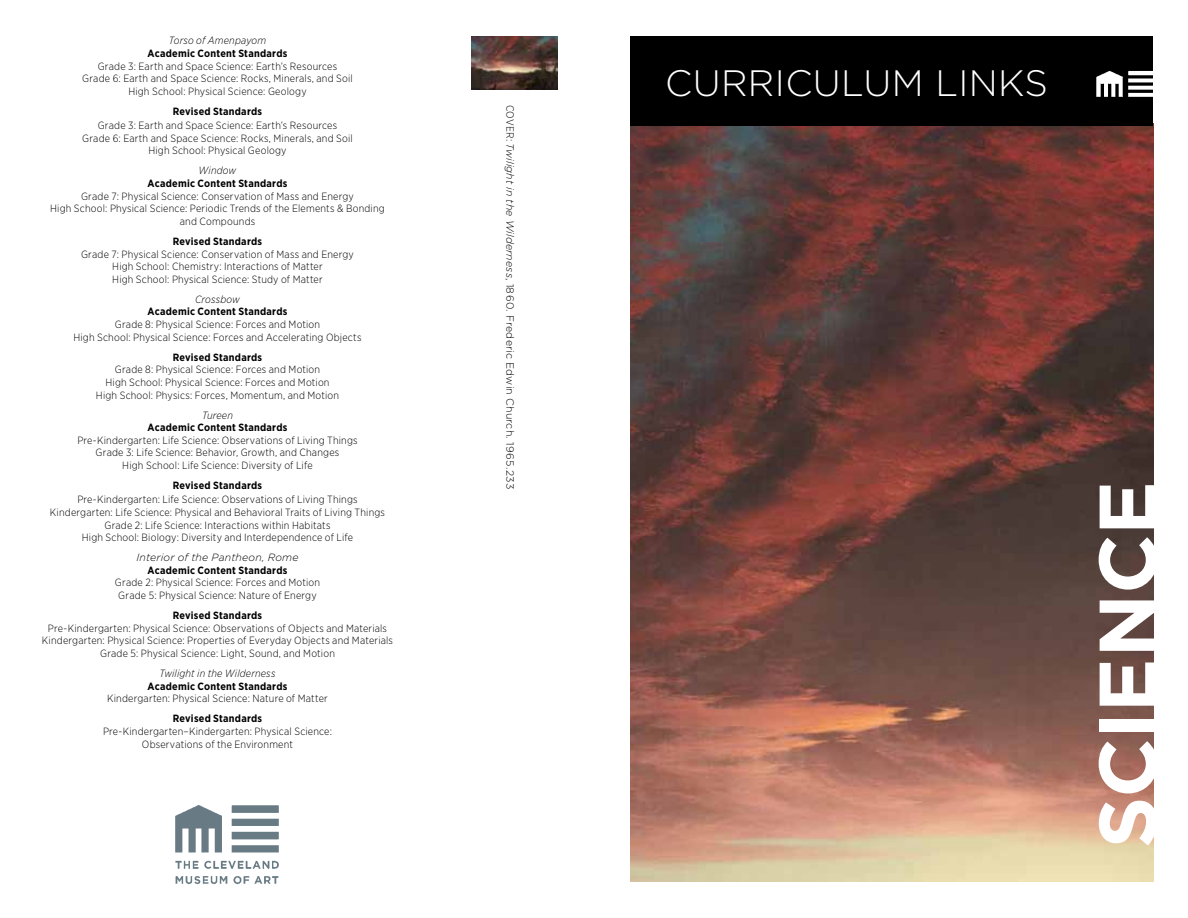
<style>
.page{position:relative;width:1188px;height:918px;background:#fff}
.page>*{position:absolute;margin:0;border:0;box-sizing:border-box;transform-origin:0 0}
.t1{font:700 81px "Gotham";color:#fff}
.t2{font:300 36.75px "Gotham";letter-spacing:.01em;color:#fff}
.t3{font:300 10.5px/12.6px "Gotham Narrow";letter-spacing:.02em;color:#000;text-align:center}
.t4{font:700 10.5px "Gotham Narrow";letter-spacing:.025em;color:#000}
.t5{font:300 10.5px "Gotham";letter-spacing:.025em;color:#000}
.t6{font:italic 300 10.5px "Gotham Narrow";letter-spacing:.015em;color:#000}
.t7{font:italic 300 10.5px "Gotham";letter-spacing:.02em;color:#000}
.s1{font-family:"Gotham Narrow"}
.s2{font-style:italic}
</style>
<div class="page">
<img style="left:630px;top:123px;width:524px;height:759px">
<img style="left:472px;top:36px;width:86px;height:53px">
<img style="left:175px;top:804px;width:104px;height:81px">
<div style="left:631px;top:36px;width:522px;height:90px;background:#000"></div>
<img style="left:1096px;top:70px;width:57px;height:27px">
<p class="t6" style="left:169px;top:34px;width:99px">Torso of Amenpayom</p>
<p class="t4" style="left:148px;top:47px;width:141px">Academic Content Standards</p>
<p class="t3" style="left:82px;top:60px;width:272px">Grade 3: Earth and Space Science: Earth’s Resources<br>Grade 6: Earth and Space Science: Rocks, Minerals, and Soil<br>High School: Physical Science: Geology</p>
<p class="t4" style="left:173px;top:105px;width:91px">Revised Standards</p>
<p class="t3" style="left:82px;top:119px;width:272px">Grade 3: Earth and Space Science: Earth’s Resources<br>Grade 6: Earth and Space Science: Rocks, Minerals, and Soil<br>High School: Physical Geology</p>
<p class="t6" style="left:199px;top:164px;width:39px">Window</p>
<p class="t4" style="left:148px;top:177px;width:141px">Academic Content Standards</p>
<p class="t3" style="left:50px;top:190px;width:336px">Grade 7: Physical Science: Conservation of Mass and Energy<br>High School: Physical Science: Periodic Trends of the Elements &amp; Bonding and Compounds</p>
<p class="t4" style="left:173px;top:235px;width:91px">Revised Standards</p>
<p class="t3" style="left:81px;top:247px;width:274px">Grade 7: Physical Science: Conservation of Mass and Energy<br>High School: Chemistry: Interactions of Matter<br>High School: Physical Science: Study of Matter</p>
<p class="t6" style="left:195px;top:293px;width:47px">Crossbow</p>
<p class="t4" style="left:148px;top:305px;width:141px">Academic Content Standards</p>
<p class="t3" style="left:73px;top:318px;width:290px">Grade 8: Physical Science: Forces and Motion<br>High School: Physical Science: Forces and Accelerating Objects</p>
<p class="t4" style="left:173px;top:351px;width:91px">Revised Standards</p>
<p class="t3" style="left:96px;top:363px;width:245px">Grade 8: Physical Science: Forces and Motion<br>High School: Physical Science: Forces and Motion<br>High School: Physics: Forces, Momentum, and Motion</p>
<p class="t6" style="left:202px;top:409px;width:32px">Tureen</p>
<p class="t4" style="left:148px;top:421px;width:141px">Academic Content Standards</p>
<p class="t3" style="left:77px;top:434px;width:282px">Pre-Kindergarten: Life Science: Observations of Living Things<br>Grade 3: Life Science: Behavior, Growth, and Changes<br>High School: Life Science: Diversity of Life</p>
<p class="t4" style="left:173px;top:479px;width:91px">Revised Standards</p>
<p class="t3" style="left:50px;top:493px;width:337px">Pre-Kindergarten: Life Science: Observations of Living Things Kindergarten: Life Science: Physical and Behavioral Traits of Living Things Grade 2: Life Science: Interactions within Habitats<br>High School: Biology: Diversity and Interdependence of Life</p>
<p class="t7" style="left:136px;top:551px;width:164px">Interior of the Pantheon, Rome</p>
<p class="t4" style="left:148px;top:564px;width:141px">Academic Content Standards</p>
<p class="t3" style="left:115px;top:576px;width:207px">Grade 2: Physical Science: Forces and Motion<br>Grade 5: Physical Science: Nature of Energy</p>
<p class="t4" style="left:173px;top:609px;width:91px">Revised Standards</p>
<p class="t3" style="left:42px;top:622px;width:353px">Pre-Kindergarten: Physical Science: Observations of Objects and Materials<br>Kindergarten: Physical Science: Properties of Everyday Objects and Materials<br>Grade 5: Physical Science: Light, Sound, and Motion</p>
<p class="t6" style="left:160px;top:667px;width:117px">Twilight in the Wilderness</p>
<p class="t4" style="left:148px;top:680px;width:141px">Academic Content Standards</p>
<p class="t3" style="left:107px;top:692px;width:222px">Kindergarten: Physical Science: Nature of Matter</p>
<p class="t4" style="left:173px;top:712px;width:91px">Revised Standards</p>
<p class="t3" style="left:103px;top:725px;width:230px">Pre-Kindergarten–Kindergarten: Physical Science:<br>Observations of the Environment</p>
<p class="t5" style="left:517px;top:105px;width:386px;rotate:90deg"><span class="s1">COVER:</span> <span class="s2">Twilight in the Wilderness</span>, 1860. Frederic Edwin Church. 1965.233</p>
<h2 class="t2" style="left:665px;top:61px;width:384px">CURRICULUM LINKS</h2>
<h1 class="t1" style="left:1079px;top:848px;width:360px;rotate:-90deg">science</h1>
</div>
